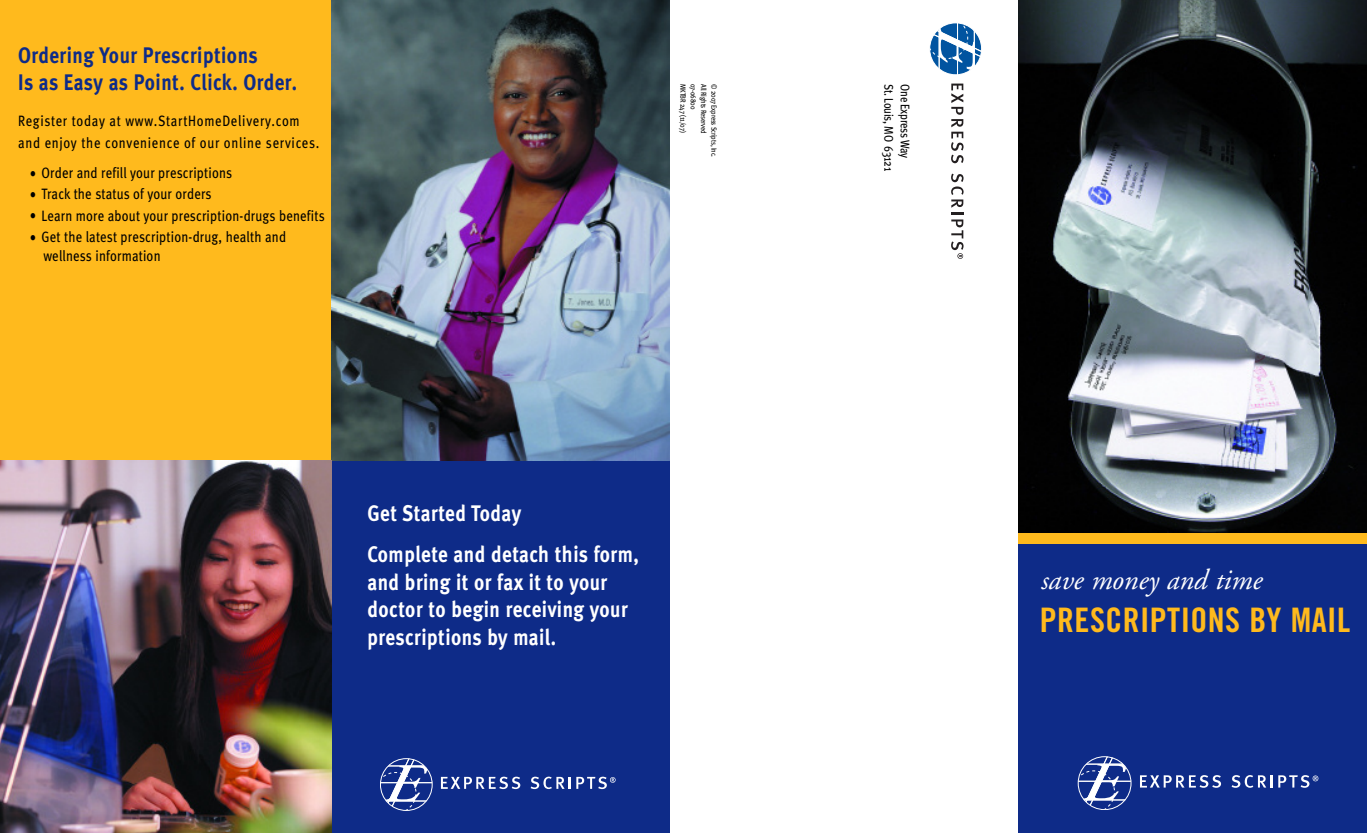
<style>
.page{position:relative;width:1367px;height:833px;background:#fff}
.page>*{position:absolute;margin:0;border:0;box-sizing:border-box;transform-origin:0 0}
.t1{font:33.75px "Trade Gothic Bold Cond Twenty";letter-spacing:.015em;color:#ffba1d}
.t2{font:italic 28.75px "Adobe Garamond";color:#fff}
.t3{font:700 22.5px/27.5px "Meta";letter-spacing:.03em;color:#fff;scale:.85 1}
.t4{font:700 22.5px/27.5px "Meta";letter-spacing:.03em;color:#0e2b88;scale:.85 1}
.t5{font:15px/18.8px "Meta";letter-spacing:.015em;color:#000;scale:.85 1}
.t6{font:15px/21.2px "Meta";letter-spacing:.055em;color:#000;scale:.85 1}
.t7{font:12.5px/16.5px "Meta";letter-spacing:-.025em;color:#000;scale:.85 1}
.t8{font:7.5px/10.2px "Meta";letter-spacing:-.02em;color:#000;scale:.85 1}
</style>
<div class="page">
<img style="left:1018px;top:0;width:349px;height:533px">
<div style="left:1018px;top:539px;width:349px;height:293px;background:#0e2b88"></div>
<svg style="left:1140px;top:775px;width:81px;height:12px"></svg>
<svg style="left:1231px;top:775px;width:87px;height:12px"></svg>
<hr style="left:1078px;top:780px;width:53px;height:1px;background:#fff">
<svg style="left:1079px;top:756px;width:47px;height:53px"></svg>
<div style="left:1078px;top:756px;width:53px;height:54px;border:1px solid #fff;border-radius:50%"></div>
<div style="left:332px;top:459px;width:337px;height:373px;background:#0e2b88"></div>
<svg style="left:441px;top:776px;width:79px;height:13px"></svg>
<svg style="left:531px;top:776px;width:85px;height:13px"></svg>
<hr style="left:380px;top:782px;width:52px;height:1px;background:#fff">
<svg style="left:381px;top:758px;width:47px;height:52px"></svg>
<div style="left:380px;top:758px;width:53px;height:52px;border:1px solid #fff;border-radius:50%"></div>
<div style="left:0;top:0;width:332px;height:832px;background:#ffba1d"></div>
<img style="left:332px;top:0;width:337px;height:460px">
<svg style="left:951px;top:84px;width:12px;height:79px"></svg>
<svg style="left:951px;top:174px;width:12px;height:85px"></svg>
<svg style="left:930px;top:23px;width:52px;height:52px"></svg>
<hr style="left:957px;top:23px;width:1px;height:52px;background:#fff">
<svg style="left:931px;top:24px;width:50px;height:46px"></svg>
<div style="left:929px;top:22px;width:53px;height:53px;border:1px solid #fff;border-radius:50%"></div>
<img style="left:0;top:460px;width:332px;height:372px">
<div style="left:1018px;top:533px;width:349px;height:11px;background:#ffba1d"></div>
<h3 class="t4" style="left:18px;top:41px;width:330px">Ordering Your Prescriptions<br>Is as Easy as Point. Click. Order.</h3>
<p class="t6" style="left:18px;top:112px;width:356px">Register today at www.StartHomeDelivery.com and enjoy the convenience of our online services.</p>
<p class="t5" style="left:30px;top:165px;width:240px">• Order and refill your prescriptions</p>
<p class="t5" style="left:30px;top:186px;width:215px">• Track the status of your orders</p>
<p class="t5" style="left:30px;top:207px;width:349px">• Learn more about your prescription-drugs benefits</p>
<p class="t5" style="left:43px;top:229px;width:287px;text-indent:-13px">• Get the latest prescription-drug, health and wellness information</p>
<p class="t8" style="left:718px;top:84px;width:87px;rotate:90deg">© 2007 Express Scripts, Inc.<br>All Rights Reserved<br>07-06800<br>MKTBR 247 (11/07)</p>
<h3 class="t3" style="left:367px;top:492px;width:321px;line-height:41px">Get Started Today<br>Complete and detach this form,</h3>
<h3 class="t3" style="left:367px;top:568px;width:308px">and bring it or fax it to your doctor to begin receiving your prescriptions by mail.</h3>
<p class="t7" style="left:912px;top:84px;width:104px;rotate:90deg">One Express Way<br>St. Louis, MO 63121</p>
<h2 class="t2" style="left:1041px;top:568px;width:223px">save money and time</h2>
<h1 class="t1" style="left:1040px;top:607px;width:312px">PRESCRIPTIONS BY MAIL</h1>
</div>
